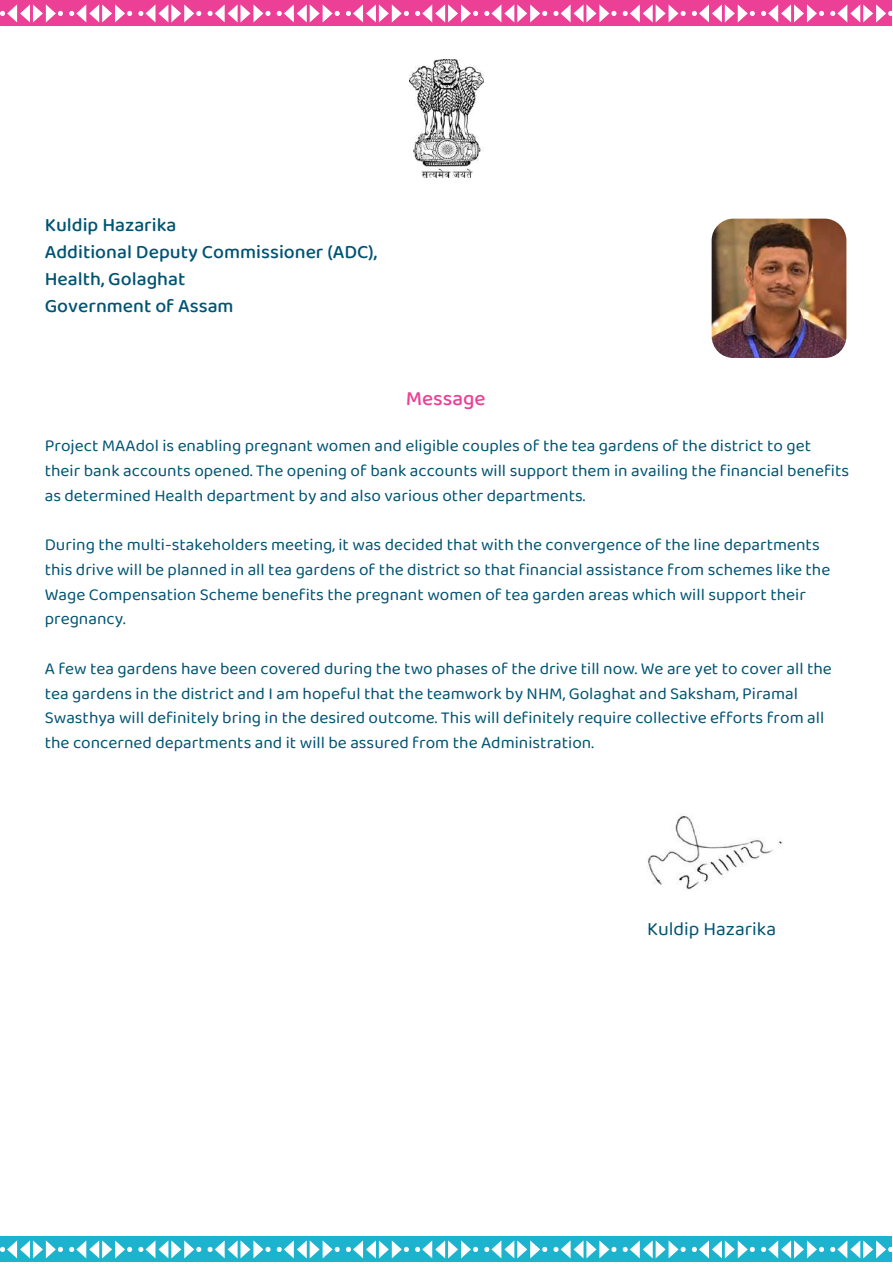
<style>
.page{position:relative;width:893px;height:1264px;background:#fff}
.page>*{position:absolute;margin:0;border:0;box-sizing:border-box;transform-origin:0 0}
.t1{font:500 21px "Baloo 2";color:#ec4096}
.t2{font:500 19.5px/27px "Baloo 2";color:#005472}
.t3{font:19.5px "Baloo 2";color:#005472}
.t4{font:17.25px/24.8px "Baloo 2";color:#005472}
</style>
<div class="page">
<div style="left:0;top:0;width:891px;height:25px;background:#ec4096"></div>
<div style="left:0;top:1235px;width:891px;height:25px;background:#1db3cf"></div>
<svg style="left:0;top:4px;width:63px;height:18px"></svg>
<svg style="left:69px;top:4px;width:63px;height:18px"></svg>
<svg style="left:138px;top:4px;width:63px;height:18px"></svg>
<svg style="left:207px;top:4px;width:63px;height:18px"></svg>
<svg style="left:277px;top:4px;width:63px;height:18px"></svg>
<svg style="left:346px;top:4px;width:63px;height:18px"></svg>
<svg style="left:415px;top:4px;width:63px;height:18px"></svg>
<svg style="left:484px;top:4px;width:63px;height:18px"></svg>
<svg style="left:553px;top:4px;width:63px;height:18px"></svg>
<svg style="left:622px;top:4px;width:63px;height:18px"></svg>
<svg style="left:691px;top:4px;width:63px;height:18px"></svg>
<svg style="left:761px;top:4px;width:63px;height:18px"></svg>
<svg style="left:830px;top:4px;width:62px;height:18px"></svg>
<svg style="left:0;top:1240px;width:63px;height:18px"></svg>
<svg style="left:69px;top:1240px;width:63px;height:18px"></svg>
<svg style="left:138px;top:1240px;width:63px;height:18px"></svg>
<svg style="left:207px;top:1240px;width:63px;height:18px"></svg>
<svg style="left:277px;top:1240px;width:63px;height:18px"></svg>
<svg style="left:346px;top:1240px;width:63px;height:18px"></svg>
<svg style="left:415px;top:1240px;width:63px;height:18px"></svg>
<svg style="left:484px;top:1240px;width:63px;height:18px"></svg>
<svg style="left:553px;top:1240px;width:63px;height:18px"></svg>
<svg style="left:622px;top:1240px;width:63px;height:18px"></svg>
<svg style="left:691px;top:1240px;width:63px;height:18px"></svg>
<svg style="left:761px;top:1240px;width:63px;height:18px"></svg>
<svg style="left:830px;top:1240px;width:62px;height:18px"></svg>
<img style="left:409px;top:60px;width:74px;height:118px">
<img style="left:711px;top:218px;width:136px;height:140px">
<img style="left:647px;top:815px;width:136px;height:75px">
<p class="t2" style="left:45px;top:211px;width:334px">Kuldip Hazarika<br>Additional Deputy Commissioner (ADC),<br>Health, Golaghat<br>Government of Assam</p>
<p class="t1" style="left:406px;top:385px;width:81px">Message</p>
<p class="t4" style="left:45px;top:433px;width:805px">Project MAAdol is enabling pregnant women and eligible couples of the tea gardens of the district to get their bank accounts opened. The opening of bank accounts will support them in availing the financial benefits as determined Health department by and also various other departments.</p>
<p class="t4" style="left:45px;top:531px;width:787px">During the multi-stakeholders meeting, it was decided that with the convergence of the line departments this drive will be planned in all tea gardens of the district so that financial assistance from schemes like the Wage Compensation Scheme benefits the pregnant women of tea garden areas which will support their pregnancy.</p>
<p class="t4" style="left:45px;top:655px;width:788px">A few tea gardens have been covered during the two phases of the drive till now. We are yet to cover all the tea gardens in the district and I am hopeful that the teamwork by NHM, Golaghat and Saksham, Piramal Swasthya will definitely bring in the desired outcome. This will definitely require collective efforts from all the concerned departments and it will be assured from the Administration.</p>
<p class="t3" style="left:647px;top:916px;width:131px">Kuldip Hazarika</p>
</div>
